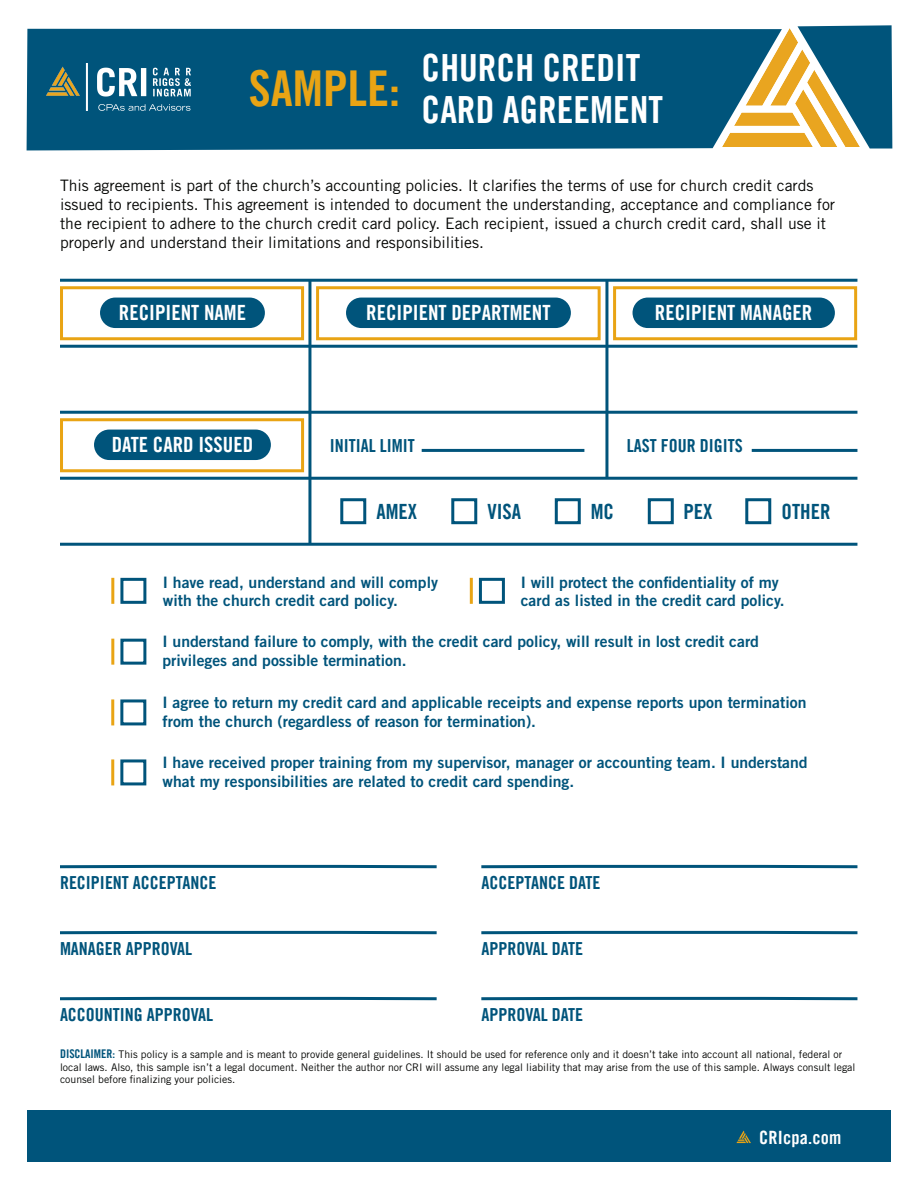
<style>
.page{position:relative;width:918px;height:1188px;background:#fff}
.page>*{position:absolute;margin:0;border:0;box-sizing:border-box;transform-origin:0 0}
.t1{font:49.5px "Trade Gothic LT Std Bd Cn 20";color:#e9a414}
.t2{font:37.5px/42px "Trade Gothic LT Std Bd Cn 20";color:#fff}
.t3{font:21px "Trade Gothic LT Std Bd Cn 20";color:#fff}
.t4{font:21px "Trade Gothic LT Std Bd Cn 20";color:#00547b}
.t5{font:18.3px "Trade Gothic LT Std Bd Cn 20";letter-spacing:.01em;color:#fff}
.t6{font:18px "Trade Gothic LT Std Bd Cn 20";color:#00547b}
.t7{font:15.75px/18.9px "Trade Gothic LT Std Bd 2";color:#00547b}
.t8{font:15.75px/18.9px "Trade Gothic LT Std";color:#040503}
.t9{font:10.5px/12.6px "Trade Gothic LT Std";color:#040503}
.s1{font-family:"Trade Gothic LT Std Bd Cn 20";font-size:12px;color:#00547b}
</style>
<div class="page">
<div style="left:27px;top:29px;width:755px;height:121px;background:#00547b"></div>
<img style="left:723px;top:29px;width:75px;height:117px">
<svg style="left:798px;top:25px;width:94px;height:124px"></svg>
<img style="left:47px;top:63px;width:143px;height:47px">
<div style="left:27px;top:1111px;width:864px;height:51px;background:#00547b"></div>
<svg style="left:736px;top:1131px;width:15px;height:12px"></svg>
<hr style="left:60px;top:279px;width:797px;height:3px;background:#00547b">
<div style="left:100px;top:298px;width:165px;height:30px;background:#00547b;border-radius:15px"></div>
<div style="left:346px;top:298px;width:225px;height:30px;background:#00547b;border-radius:15px"></div>
<div style="left:633px;top:298px;width:202px;height:30px;background:#00547b;border-radius:15px"></div>
<hr style="left:60px;top:345px;width:797px;height:3px;background:#00547b">
<hr style="left:308px;top:281px;width:3px;height:263px;background:#00547b">
<hr style="left:605px;top:281px;width:3px;height:197px;background:#00547b">
<div style="left:60px;top:286px;width:244px;height:54px;border:3px solid #e9a414"></div>
<div style="left:613px;top:286px;width:244px;height:54px;border:3px solid #e9a414"></div>
<div style="left:316px;top:286px;width:285px;height:54px;border:3px solid #e9a414"></div>
<hr style="left:60px;top:411px;width:797px;height:3px;background:#00547b">
<hr style="left:60px;top:477px;width:797px;height:3px;background:#00547b">
<div style="left:94px;top:430px;width:177px;height:30px;background:#00547b;border-radius:15px"></div>
<div style="left:60px;top:418px;width:244px;height:54px;border:3px solid #e9a414"></div>
<hr style="left:60px;top:543px;width:797px;height:3px;background:#00547b">
<hr style="left:422px;top:449px;width:162px;height:3px;background:#00547b">
<hr style="left:752px;top:449px;width:105px;height:3px;background:#00547b">
<div style="left:340px;top:498px;width:26px;height:26px;border:3px solid #00547b"></div>
<div style="left:451px;top:498px;width:26px;height:26px;border:3px solid #00547b"></div>
<div style="left:555px;top:498px;width:26px;height:26px;border:3px solid #00547b"></div>
<div style="left:648px;top:498px;width:26px;height:26px;border:3px solid #00547b"></div>
<div style="left:745px;top:498px;width:26px;height:26px;border:3px solid #00547b"></div>
<div style="left:120px;top:578px;width:26px;height:26px;border:3px solid #00547b"></div>
<div style="left:479px;top:578px;width:26px;height:26px;border:3px solid #00547b"></div>
<div style="left:120px;top:639px;width:26px;height:26px;border:3px solid #00547b"></div>
<div style="left:120px;top:699px;width:26px;height:26px;border:3px solid #00547b"></div>
<div style="left:120px;top:759px;width:26px;height:26px;border:3px solid #00547b"></div>
<hr style="left:111px;top:578px;width:3px;height:26px;background:#e9a414">
<hr style="left:470px;top:578px;width:3px;height:26px;background:#e9a414">
<hr style="left:111px;top:639px;width:3px;height:26px;background:#e9a414">
<hr style="left:111px;top:699px;width:3px;height:26px;background:#e9a414">
<hr style="left:111px;top:759px;width:3px;height:26px;background:#e9a414">
<svg style="left:60px;top:864px;width:377px;height:5px"></svg>
<svg style="left:481px;top:864px;width:377px;height:5px"></svg>
<svg style="left:60px;top:930px;width:377px;height:5px"></svg>
<svg style="left:481px;top:930px;width:377px;height:5px"></svg>
<svg style="left:60px;top:996px;width:377px;height:5px"></svg>
<svg style="left:481px;top:996px;width:377px;height:5px"></svg>
<h1 class="t1" style="left:249px;top:58px;width:153px">SAMPLE:</h1>
<h2 class="t2" style="left:422px;top:46px;width:243px">CHURCH CREDIT<br>CARD AGREEMENT</h2>
<p class="t8" style="left:60px;top:176px;width:777px">This agreement is part of the church’s accounting policies. It clarifies the terms of use for church credit cards issued to recipients. This agreement is intended to document the understanding, acceptance and compliance for the recipient to adhere to the church credit card policy. Each recipient, issued a church credit card, shall use it properly and understand their limitations and responsibilities.</p>
<h3 class="t3" style="left:119px;top:300px;width:129px">RECIPIENT NAME</h3>
<h3 class="t3" style="left:366px;top:300px;width:186px">RECIPIENT DEPARTMENT</h3>
<h3 class="t3" style="left:655px;top:300px;width:159px">RECIPIENT MANAGER</h3>
<h3 class="t3" style="left:112px;top:432px;width:143px">DATE CARD ISSUED</h3>
<p class="t6" style="left:330px;top:435px;width:87px">INITIAL LIMIT</p>
<p class="t6" style="left:627px;top:435px;width:117px">LAST FOUR DIGITS</p>
<h3 class="t4" style="left:376px;top:499px;width:42px">AMEX</h3>
<h3 class="t4" style="left:487px;top:499px;width:35px">VISA</h3>
<h3 class="t4" style="left:591px;top:499px;width:25px">MC</h3>
<h3 class="t4" style="left:683px;top:499px;width:31px">PEX</h3>
<h3 class="t4" style="left:782px;top:499px;width:50px">OTHER</h3>
<p class="t7" style="left:163px;top:572px;width:277px">I have read, understand and will comply with the church credit card policy.</p>
<p class="t7" style="left:521px;top:572px;width:265px">I will protect the confidentiality of my card as listed in the credit card policy.</p>
<p class="t7" style="left:163px;top:632px;width:598px">I understand failure to comply, with the credit card policy, will result in lost credit card privileges and possible termination.</p>
<p class="t7" style="left:163px;top:692px;width:645px">I agree to return my credit card and applicable receipts and expense reports upon termination from the church (regardless of reason for termination).</p>
<p class="t7" style="left:163px;top:753px;width:647px">I have received proper training from my supervisor, manager or accounting team. I understand what my responsibilities are related to credit card spending.</p>
<p class="t6" style="left:60px;top:872px;width:158px">RECIPIENT ACCEPTANCE</p>
<p class="t6" style="left:482px;top:872px;width:120px">ACCEPTANCE DATE</p>
<p class="t6" style="left:60px;top:938px;width:134px">MANAGER APPROVAL</p>
<p class="t6" style="left:482px;top:938px;width:103px">APPROVAL DATE</p>
<p class="t6" style="left:60px;top:1003px;width:155px">ACCOUNTING APPROVAL</p>
<p class="t6" style="left:482px;top:1003px;width:103px">APPROVAL DATE</p>
<p class="t9" style="left:60px;top:1048px;width:797px"><span class="s1">DISCLAIMER:</span> This policy is a sample and is meant to provide general guidelines. It should be used for reference only and it doesn’t take into account all national, federal or local laws. Also, this sample isn’t a legal document. Neither the author nor CRI will assume any legal liability that may arise from the use of this sample. Always consult legal counsel before finalizing your policies.</p>
<p class="t5" style="left:759px;top:1126px;width:84px">CRIcpa.com</p>
</div>
